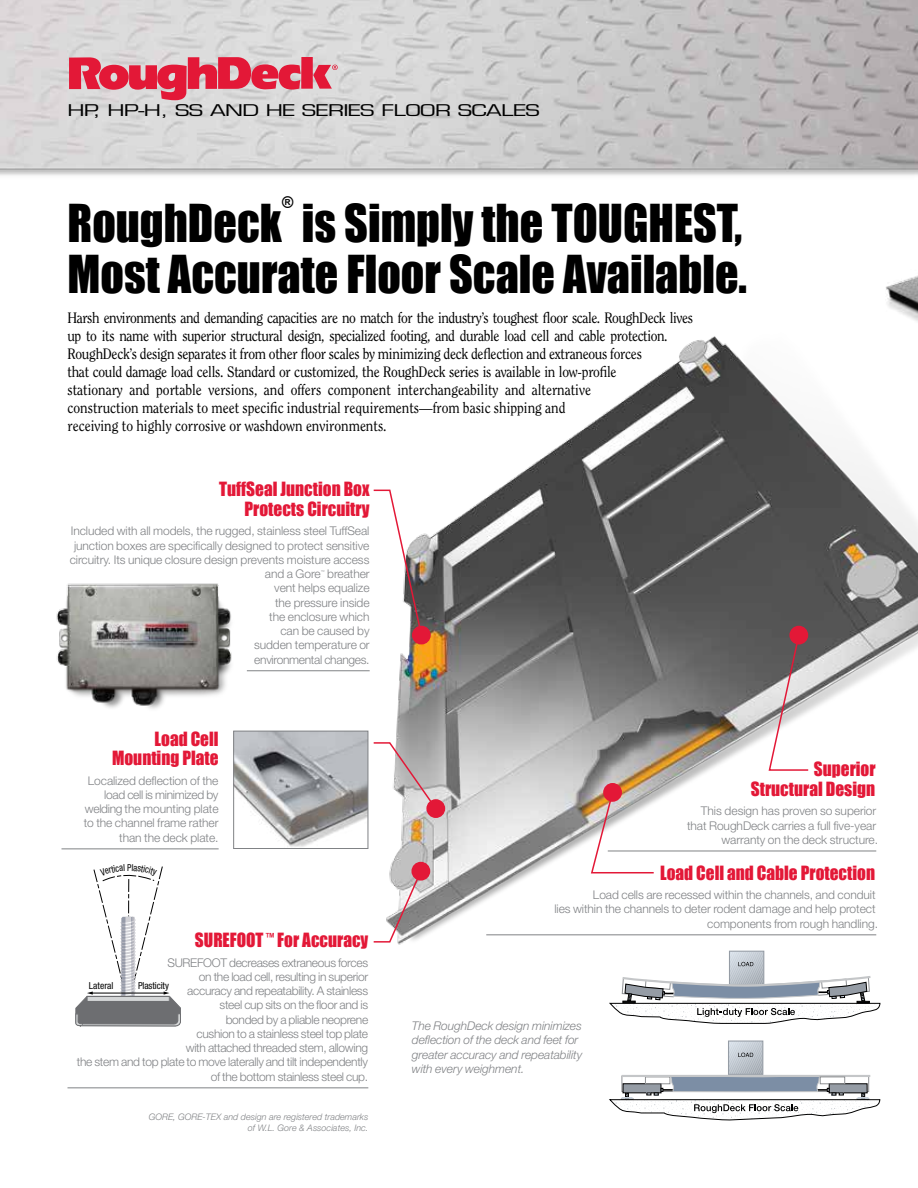
<style>
.page{position:relative;width:918px;height:1188px;background:#fff}
.page>*{position:absolute;margin:0;border:0;box-sizing:border-box;transform-origin:0 0}
.t1{font:48px "Impact";color:#000;scale:.96 1}
.t2{font:18px/19.5px "Impact";color:#e31837;text-align:right;scale:.96 1}
.t3{font:15.9px "Impact";color:#000;scale:.96 1}
.t4{font:15.75px "Eurostile LT Std";letter-spacing:-.025em;color:#000;scale:1.45 1}
.t5{font:15px/18px "Clearface Std";letter-spacing:-.02em;color:#000;scale:.9 1}
.t6{font:300 12px/14.2px "Helvetica Neue LT Std";letter-spacing:-.005em;color:#808285;text-align:right}
.t7{font:300 12px/14.2px "Helvetica Neue LT Std";letter-spacing:-.025em;color:#808285;text-align:right}
.t8{font:italic 300 12px/14.2px "Helvetica Neue LT Std";letter-spacing:-.005em;color:#808285}
.t9{font:condensed 9.6px "Helvetica Neue LT Std";letter-spacing:-.01em;color:#000}
.t10{font:italic 300 9px/10.5px "Helvetica Neue LT Std";color:#808285;text-align:right}
.t11{font:300 3.9px "Helvetica Neue LT Std";color:#808285}
</style>
<div class="page">
<img style="left:0;top:0;width:918px;height:176px">
<img style="left:885px;top:275px;width:33px;height:36px">
<svg style="left:69px;top:57px;width:232px;height:43px;background:#de7484"></svg>
<div style="left:301px;top:57px;width:12px;height:32px;background:#e31837"></div>
<svg style="left:313px;top:65px;width:25px;height:24px"></svg>
<img style="left:342px;top:311px;width:576px;height:640px">
<svg style="left:610px;top:951px;width:270px;height:73px"></svg>
<svg style="left:610px;top:1041px;width:270px;height:79px"></svg>
<img style="left:235px;top:733px;width:131px;height:114px">
<div style="left:233px;top:731px;width:135px;height:118px;border:1px solid #808285"></div>
<img style="left:56px;top:583px;width:176px;height:126px">
<svg style="left:372px;top:489px;width:51px;height:148px"></svg>
<svg style="left:372px;top:741px;width:66px;height:70px"></svg>
<svg style="left:372px;top:869px;width:51px;height:74px"></svg>
<svg style="left:768px;top:633px;width:42px;height:139px"></svg>
<svg style="left:590px;top:791px;width:65px;height:83px"></svg>
<div style="left:413px;top:626px;width:17px;height:18px;background:#e31837;border-radius:50%"></div>
<div style="left:412px;top:626px;width:19px;height:19px;border:2px solid #e31837;border-radius:50%"></div>
<div style="left:427px;top:800px;width:17px;height:17px;background:#e31837;border-radius:50%"></div>
<div style="left:426px;top:799px;width:19px;height:19px;border:2px solid #e31837;border-radius:50%"></div>
<div style="left:412px;top:863px;width:18px;height:17px;background:#e31837;border-radius:50%"></div>
<div style="left:411px;top:862px;width:19px;height:19px;border:2px solid #e31837;border-radius:50%"></div>
<div style="left:790px;top:626px;width:17px;height:18px;background:#e31837;border-radius:50%"></div>
<div style="left:789px;top:626px;width:19px;height:19px;border:2px solid #e31837;border-radius:50%"></div>
<div style="left:604px;top:784px;width:17px;height:17px;background:#e31837;border-radius:50%"></div>
<div style="left:603px;top:783px;width:19px;height:19px;border:2px solid #e31837;border-radius:50%"></div>
<hr style="left:247px;top:670px;width:123px;height:1px;background:#808285">
<hr style="left:68px;top:1087px;width:300px;height:1px;background:#808285">
<hr style="left:62px;top:848px;width:157px;height:1px;background:#808285">
<hr style="left:608px;top:851px;width:268px;height:1px;background:#808285">
<hr style="left:486px;top:934px;width:390px;height:1px;background:#808285">
<svg style="left:75px;top:866px;width:106px;height:160px"></svg>
<h3 class="t4" style="left:68px;top:101px;width:327px">HP, HP-H, SS AND HE SERIES FLOOR SCALES</h3>
<h3 class="t3" style="left:282px;top:189px;width:14px">®</h3>
<h1 class="t1" style="left:68px;top:185px;width:704px">RoughDeck is Simply the TOUGHEST,</h1>
<h1 class="t1" style="left:68px;top:236px;width:709px">Most Accurate Floor Scale Available.</h1>
<p class="t5" style="left:68px;top:308px;width:696px">Harsh environments and demanding capacities are no match for the industry’s toughest floor scale. RoughDeck lives up to its name with superior structural design, specialized footing, and durable load cell and cable protection.<br>RoughDeck’s design separates it from other floor scales by minimizing deck deflection and extraneous forces<br>that could damage load cells. Standard or customized, the RoughDeck series is available in low-profile<br>stationary and portable versions, and offers component interchangeability and alternative<br>construction materials to meet specific industrial requirements—from basic shipping and<br>receiving to highly corrosive or washdown environments.</p>
<h2 class="t2" style="left:219px;top:479px;width:158px">TuffSeal Junction Box<br>Protects Circuitry</h2>
<p class="t6" style="left:71px;top:524px;width:300px">Included with all models, the rugged, stainless steel TuffSeal</p>
<p class="t6" style="left:74px;top:538px;width:297px">junction boxes are specifically designed to protect sensitive</p>
<p class="t6" style="left:70px;top:552px;width:301px">circuitry. Its unique closure design prevents moisture access</p>
<p class="t6" style="left:265px;top:566px;width:57px">and a Gore</p>
<p class="t11" style="left:321px;top:569px;width:5px">™</p>
<p class="t6" style="left:254px;top:566px;width:117px">breather<br>vent helps equalize<br>the pressure inside<br>the enclosure which can be caused by sudden temperature or environmental changes.</p>
<h2 class="t2" style="left:112px;top:728px;width:112px">Load Cell<br>Mounting Plate</h2>
<p class="t6" style="left:84px;top:773px;width:136px">Localized deflection of the load cell is minimized by welding the mounting plate to the channel frame rather than the deck plate.</p>
<h2 class="t2" style="left:195px;top:930px;width:182px">SUREFOOT <sup>™</sup> For Accuracy</h2>
<p class="t7" style="left:77px;top:955px;width:293px">SUREFOOT decreases extraneous forces<br>on the load cell, resulting in superior<br>accuracy and repeatability. A stainless<br>steel cup sits on the floor and is<br>bonded by a pliable neoprene<br>cushion to a stainless steel top plate<br>with attached threaded stem, allowing<br>the stem and top plate to move laterally and tilt independently of the bottom stainless steel cup.</p>
<p class="t9" style="left:89px;top:980px;width:26px">Lateral</p>
<p class="t9" style="left:138px;top:980px;width:32px">Plasticity</p>
<p class="t10" style="left:149px;top:1112px;width:221px">GORE, GORE-TEX and design are registered trademarks of W.L. Gore &amp; Associates, Inc.</p>
<h2 class="t2" style="left:751px;top:759px;width:131px">Superior<br>Structural Design</h2>
<p class="t6" style="left:687px;top:804px;width:193px">This design has proven so superior that RoughDeck carries a full five-year warranty on the deck structure.</p>
<h2 class="t2" style="left:660px;top:862px;width:225px">Load Cell and Cable Protection</h2>
<p class="t6" style="left:554px;top:888px;width:325px">Load cells are recessed within the channels, and conduit<br>lies within the channels to deter rodent damage and help protect components from rough handling.</p>
<p class="t8" style="left:412px;top:1019px;width:172px">The RoughDeck design minimizes deflection of the deck and feet for greater accuracy and repeatability with every weighment.</p>
</div>
